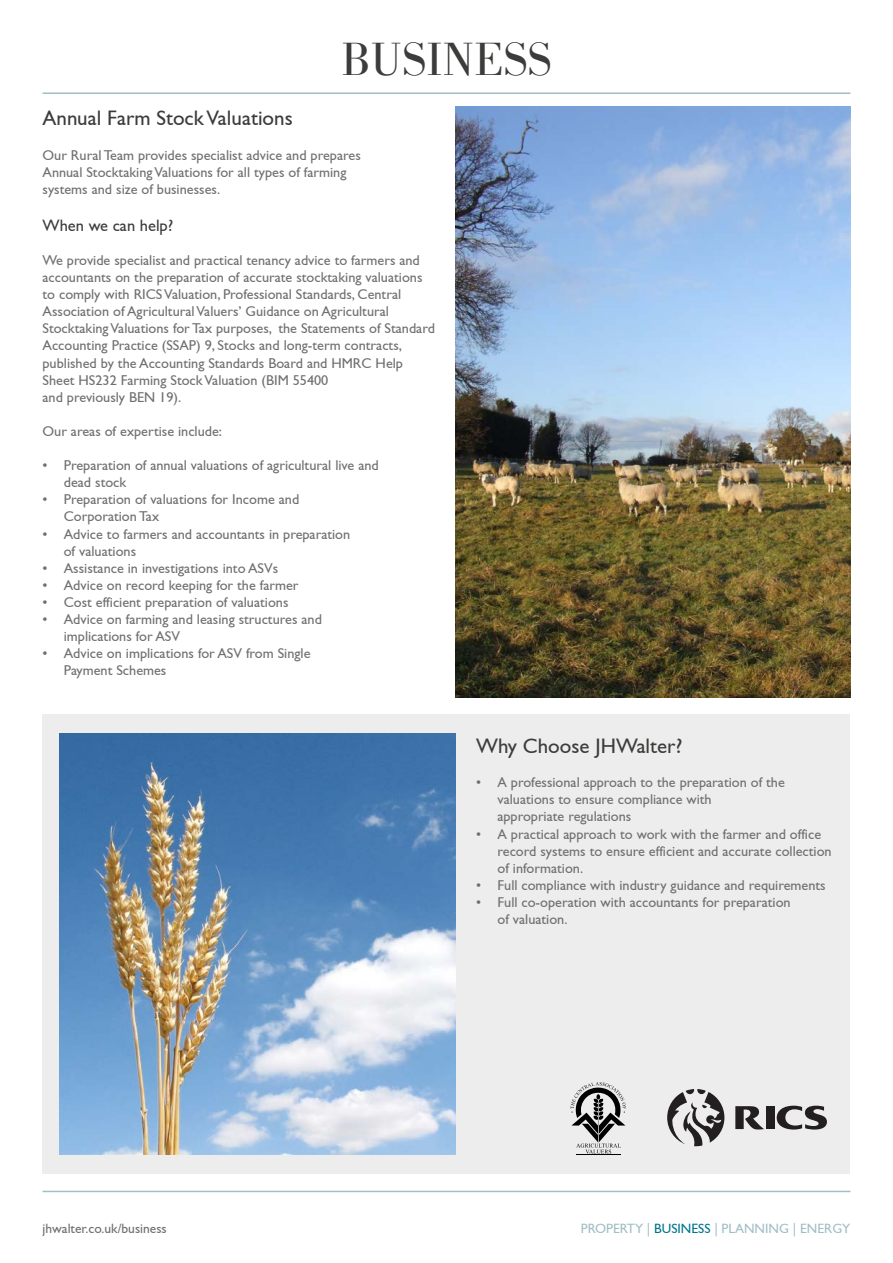
<style>
.page{position:relative;width:893px;height:1263px;background:#fff}
.page>*{position:absolute;margin:0;border:0;box-sizing:border-box;transform-origin:0 0}
.t1{font:48px "Bodoni LT";color:#3c3c3b}
.t2{font:21px "Gill Sans";color:#3c3c3b}
.t3{font:16.5px "Gill Sans";color:#3c3c3b}
.t4{font:14.25px/17.1px "Gill Sans";color:#706f6f}
.t5{font:13.5px "Gill Sans";color:#a1bec6}
.t6{font:13.5px "Gill Sans";color:#706f6f}
.s1{color:#00758d}
</style>
<div class="page">
<img style="left:455px;top:106px;width:395px;height:591px">
<div style="left:43px;top:714px;width:807px;height:460px;background:#ededed"></div>
<hr style="left:43px;top:1191px;width:807px;height:1px;background:#a1bec6">
<hr style="left:43px;top:92px;width:807px;height:2px;background:#a1bec6">
<img style="left:60px;top:734px;width:395px;height:421px">
<svg style="left:570px;top:1082px;width:56px;height:71px"></svg>
<hr style="left:576px;top:1154px;width:45px;height:1px;background:#000">
<svg style="left:777px;top:1106px;width:50px;height:23px"></svg>
<div style="left:766px;top:1106px;width:8px;height:23px;background:#231f20"></div>
<svg style="left:735px;top:1106px;width:29px;height:23px"></svg>
<svg style="left:667px;top:1089px;width:57px;height:57px"></svg>
<h1 class="t1" style="left:341px;top:33px;width:212px">BUSINESS</h1>
<h2 class="t2" style="left:43px;top:106px;width:252px">Annual Farm Stock Valuations</h2>
<p class="t4" style="left:43px;top:146px;width:320px">Our Rural Team provides specialist advice and prepares<br>Annual Stocktaking Valuations for all types of farming systems and size of businesses.</p>
<p class="t3" style="left:43px;top:216px;width:132px">When we can help?</p>
<p class="t4" style="left:43px;top:252px;width:394px">We provide specialist and practical tenancy advice to farmers and accountants on the preparation of accurate stocktaking valuations to comply with RICS Valuation, Professional Standards, Central Association of Agricultural Valuers’ Guidance on Agricultural Stocktaking Valuations for Tax purposes, the Statements of Standard Accounting Practice (SSAP) 9, Stocks and long-term contracts, published by the Accounting Standards Board and HMRC Help Sheet HS232 Farming Stock Valuation (BIM 55400<br>and previously BEN 19).</p>
<p class="t4" style="left:43px;top:423px;width:181px">Our areas of expertise include:</p>
<p class="t4" style="left:64px;top:457px;width:316px;text-indent:-21px">• Preparation of annual valuations of agricultural live and dead stock</p>
<p class="t4" style="left:64px;top:491px;width:237px;text-indent:-21px">• Preparation of valuations for Income and<br>Corporation Tax</p>
<p class="t4" style="left:64px;top:525px;width:288px;text-indent:-21px">• Advice to farmers and accountants in preparation of valuations</p>
<p class="t4" style="left:43px;top:559px;width:237px">• Assistance in investigations into ASVs</p>
<p class="t4" style="left:43px;top:577px;width:258px">• Advice on record keeping for the farmer</p>
<p class="t4" style="left:43px;top:594px;width:247px">• Cost efficient preparation of valuations</p>
<p class="t4" style="left:64px;top:611px;width:260px;text-indent:-21px">• Advice on farming and leasing structures and implications for ASV</p>
<p class="t4" style="left:64px;top:645px;width:248px;text-indent:-21px">• Advice on implications for ASV from Single<br>Payment Schemes</p>
<h2 class="t2" style="left:476px;top:734px;width:208px">Why Choose JHWalter?</h2>
<p class="t4" style="left:497px;top:774px;width:289px;text-indent:-21px">• A professional approach to the preparation of the valuations to ensure compliance with<br>appropriate regulations</p>
<p class="t4" style="left:497px;top:825px;width:336px;text-indent:-21px">• A practical approach to work with the farmer and office record systems to ensure efficient and accurate collection of information.</p>
<p class="t4" style="left:476px;top:876px;width:351px">• Full compliance with industry guidance and requirements</p>
<p class="t4" style="left:497px;top:894px;width:295px;text-indent:-21px">• Full co-operation with accountants for preparation of valuation.</p>
<p class="t6" style="left:43px;top:1220px;width:126px">jhwalter.co.uk/business</p>
<p class="t5" style="left:581px;top:1220px;width:271px">PROPERTY | <span class="s1">BUSINESS</span> | PLANNING | ENERGY</p>
</div>
